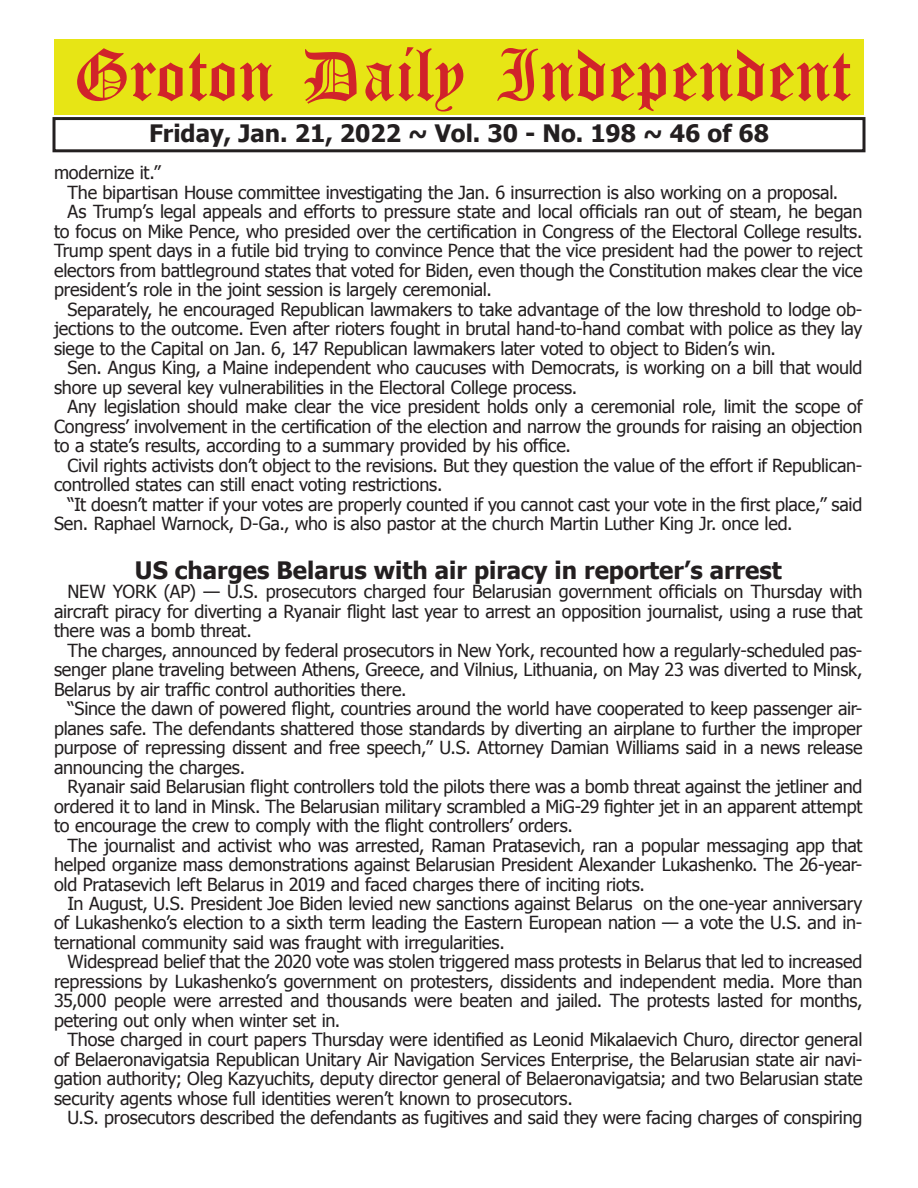
<style>
.page{position:relative;width:918px;height:1188px;background:#fff}
.page>*{position:absolute;margin:0;border:0;box-sizing:border-box;transform-origin:0 0}
.t1{font:54px "Old English Five";color:#d1232a}
.t2{font:700 24px "Tahoma";color:#231f20}
.t3{font:18px/19.5px "Tahoma";letter-spacing:-.01em;color:#231f20;text-align:justify}
</style>
<div class="page">
<div style="left:52px;top:117px;width:814px;height:35px;border:3px solid #231f20"></div>
<div style="left:54px;top:40px;width:810px;height:75px;background:#e7e515"></div>
<h1 class="t1" style="left:73px;top:50px;width:779px">Groton Daily Independent</h1>
<h2 class="t2" style="left:149px;top:116px;width:622px">Friday, Jan. 21, 2022 ~ Vol. 30 - No. 198 ~ 46 of 68</h2>
<p class="t3" style="left:54px;top:162px;width:108px">modernize it.”</p>
<p class="t3" style="left:68px;top:182px;width:772px">The bipartisan House committee investigating the Jan. 6 insurrection is also working on a proposal.</p>
<p class="t3" style="left:68px;top:201px;width:796px">As Trump’s legal appeals and efforts to pressure state and local officials ran out of steam, he began</p>
<p class="t3" style="left:54px;top:221px;width:810px">to focus on Mike Pence, who presided over the certification in Congress of the Electoral College results.</p>
<p class="t3" style="left:54px;top:240px;width:810px">Trump spent days in a futile bid trying to convince Pence that the vice president had the power to reject</p>
<p class="t3" style="left:54px;top:260px;width:810px">electors from battleground states that voted for Biden, even though the Constitution makes clear the vice</p>
<p class="t3" style="left:54px;top:279px;width:439px">president’s role in the joint session is largely ceremonial.</p>
<p class="t3" style="left:68px;top:299px;width:796px">Separately, he encouraged Republican lawmakers to take advantage of the low threshold to lodge ob-</p>
<p class="t3" style="left:54px;top:318px;width:810px">jections to the outcome. Even after rioters fought in brutal hand-to-hand combat with police as they lay</p>
<p class="t3" style="left:54px;top:338px;width:723px">siege to the Capital on Jan. 6, 147 Republican lawmakers later voted to object to Biden’s win.</p>
<p class="t3" style="left:68px;top:357px;width:797px">Sen. Angus King, a Maine independent who caucuses with Democrats, is working on a bill that would</p>
<p class="t3" style="left:54px;top:377px;width:525px">shore up several key vulnerabilities in the Electoral College process.</p>
<p class="t3" style="left:68px;top:396px;width:796px">Any legislation should make clear the vice president holds only a ceremonial role, limit the scope of</p>
<p class="t3" style="left:54px;top:416px;width:810px">Congress’ involvement in the certification of the election and narrow the grounds for raising an objection</p>
<p class="t3" style="left:54px;top:435px;width:519px">to a state’s results, according to a summary provided by his office.</p>
<p class="t3" style="left:68px;top:455px;width:797px">Civil rights activists don’t object to the revisions. But they question the value of the effort if Republican-</p>
<p class="t3" style="left:54px;top:474px;width:390px">controlled states can still enact voting restrictions.</p>
<p class="t3" style="left:68px;top:494px;width:796px">“It doesn’t matter if your votes are properly counted if you cannot cast your vote in the first place,” said</p>
<p class="t3" style="left:54px;top:513px;width:740px">Sen. Raphael Warnock, D-Ga., who is also pastor at the church Martin Luther King Jr. once led.</p>
<h2 class="t2" style="left:135px;top:553px;width:648px">US charges Belarus with air piracy in reporter’s arrest</h2>
<p class="t3" style="left:54px;top:581px;width:810px;text-indent:14px">NEW YORK (AP) — U.S. prosecutors charged four Belarusian government officials on Thursday with aircraft piracy for diverting a Ryanair flight last year to arrest an opposition journalist, using a ruse that there was a bomb threat.</p>
<p class="t3" style="left:54px;top:639px;width:810px;text-indent:14px">The charges, announced by federal prosecutors in New York, recounted how a regularly-scheduled pas&shy;senger plane traveling between Athens, Greece, and Vilnius, Lithuania, on May 23 was diverted to Minsk, Belarus by air traffic control authorities there.</p>
<p class="t3" style="left:54px;top:698px;width:810px;text-indent:14px">“Since the dawn of powered flight, countries around the world have cooperated to keep passenger air&shy;planes safe. The defendants shattered those standards by diverting an airplane to further the improper purpose of repressing dissent and free speech,” U.S. Attorney Damian Williams said in a news release announcing the charges.</p>
<p class="t3" style="left:54px;top:776px;width:810px;text-indent:14px">Ryanair said Belarusian flight controllers told the pilots there was a bomb threat against the jetliner and ordered it to land in Minsk. The Belarusian military scrambled a MiG-29 fighter jet in an apparent attempt to encourage the crew to comply with the flight controllers’ orders.</p>
<p class="t3" style="left:54px;top:834px;width:810px;text-indent:14px">The journalist and activist who was arrested, Raman Pratasevich, ran a popular messaging app that helped organize mass demonstrations against Belarusian President Alexander Lukashenko. The 26-year&shy;old Pratasevich left Belarus in 2019 and faced charges there of inciting riots.</p>
<p class="t3" style="left:54px;top:893px;width:810px;text-indent:14px">In August, U.S. President Joe Biden levied new sanctions against Belarus on the one-year anniversary of Lukashenko’s election to a sixth term leading the Eastern European nation — a vote the U.S. and in&shy;ternational community said was fraught with irregularities.</p>
<p class="t3" style="left:54px;top:951px;width:810px;text-indent:14px">Widespread belief that the 2020 vote was stolen triggered mass protests in Belarus that led to increased repressions by Lukashenko’s government on protesters, dissidents and independent media. More than 35,000 people were arrested and thousands were beaten and jailed. The protests lasted for months, petering out only when winter set in.</p>
<p class="t3" style="left:54px;top:1029px;width:810px;text-indent:14px">Those charged in court papers Thursday were identified as Leonid Mikalaevich Churo, director general of Belaeronavigatsia Republican Unitary Air Navigation Services Enterprise, the Belarusian state air navi&shy;gation authority; Oleg Kazyuchits, deputy director general of Belaeronavigatsia; and two Belarusian state security agents whose full identities weren’t known to prosecutors.</p>
<p class="t3" style="left:68px;top:1107px;width:796px">U.S. prosecutors described the defendants as fugitives and said they were facing charges of conspiring</p>
</div>
